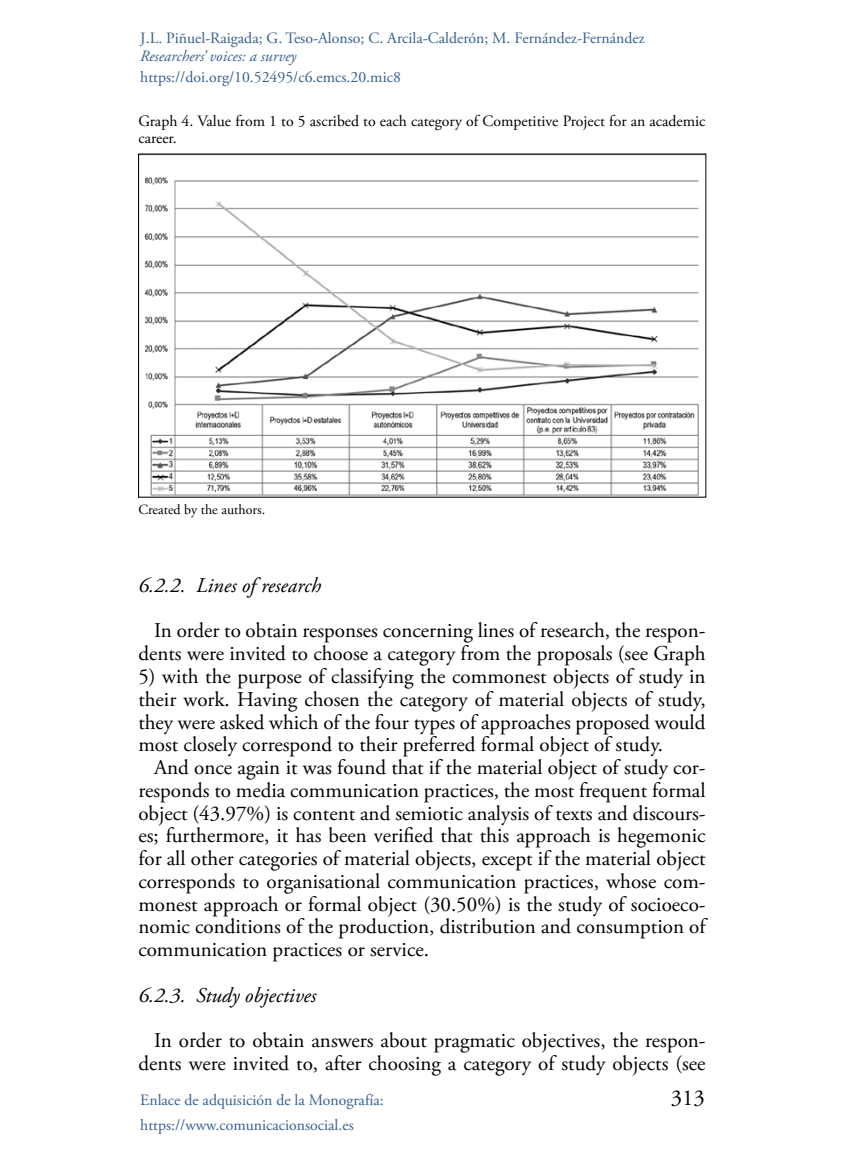
<style>
.page{position:relative;width:844px;height:1166px;background:#fff}
.page>*{position:absolute;margin:0;border:0;box-sizing:border-box;transform-origin:0 0}
.t1{font:22.75px "Adobe Garamond Pro";color:#000}
.body{font:21px/22.8px "Adobe Garamond Pro";color:#000;text-align:right}
.Nivel2{font:italic 21px "Adobe Garamond Pro";color:#000}
.t2{font:15.75px/25.2px "Adobe Garamond Pro";color:#365f91}
.Pie_Ilustracion{font:15.75px/17.5px "Adobe Garamond Pro";letter-spacing:-.03em;color:#000}
.t3{font:italic 15.75px "Adobe Garamond Pro";color:#365f91}
.Pie_Ilustracion-2{font:14px "Adobe Garamond Pro";color:#000}
</style>
<div class="page">
<img style="left:144px;top:176px;width:555px;height:319px">
<p class="t2" style="left:140px;top:26px;width:506px">J.L. Piñuel-Raigada; G. Teso-Alonso; C. Arcila-Calderón; M. Fernández-Fernández</p>
<p class="t3" style="left:140px;top:47px;width:157px">Researchers’ voices: a survey</p>
<p class="t2" style="left:140px;top:65px;width:262px">https://doi.org/10.52495/c6.emcs.20.mic8</p>
<p class="Pie_Ilustracion" style="left:138px;top:112px;width:568px">Graph 4. Value from 1 to 5 ascribed to each category of Competitive Project for an academic career.</p>
<p class="Pie_Ilustracion-2" style="left:138px;top:501px;width:128px">Created by the authors.</p>
<h3 class="Nivel2" style="left:138px;top:573px;width:184px">6.2.2. Lines of research</h3>
<p class="body" style="left:138px;top:620px;width:568px">In order to obtain responses concerning lines of research, the respon&shy;dents were invited to choose a category from the proposals (see Graph</p>
<p class="body" style="left:138px;top:666px;width:568px;text-align:justify">5) with the purpose of classifying the commonest objects of study in their work. Having chosen the category of material objects of study, they were asked which of the four types of approaches proposed would most closely correspond to their preferred formal object of study.</p>
<p class="body" style="left:138px;top:757px;width:571px;text-align:justify;text-indent:16px">And once again it was found that if the material object of study cor&shy;responds to media communication practices, the most frequent formal object (43.97%) is content and semiotic analysis of texts and discours&shy;es; furthermore, it has been verified that this approach is hegemonic for all other categories of material objects, except if the material object corresponds to organisational communication practices, whose com&shy;monest approach or formal object (30.50%) is the study of socioeco&shy;nomic conditions of the production, distribution and consumption of communication practices or service.</p>
<h3 class="Nivel2" style="left:138px;top:982px;width:179px">6.2.3. Study objectives</h3>
<p class="body" style="left:138px;top:1030px;width:568px">In order to obtain answers about pragmatic objectives, the respon&shy;dents were invited to, after choosing a category of study objects (see</p>
<p class="t2" style="left:140px;top:1088px;width:245px">Enlace de adquisición de la Monografía: https://www.comunicacionsocial.es</p>
<p class="t1" style="left:670px;top:1084px;width:36px">313</p>
</div>
